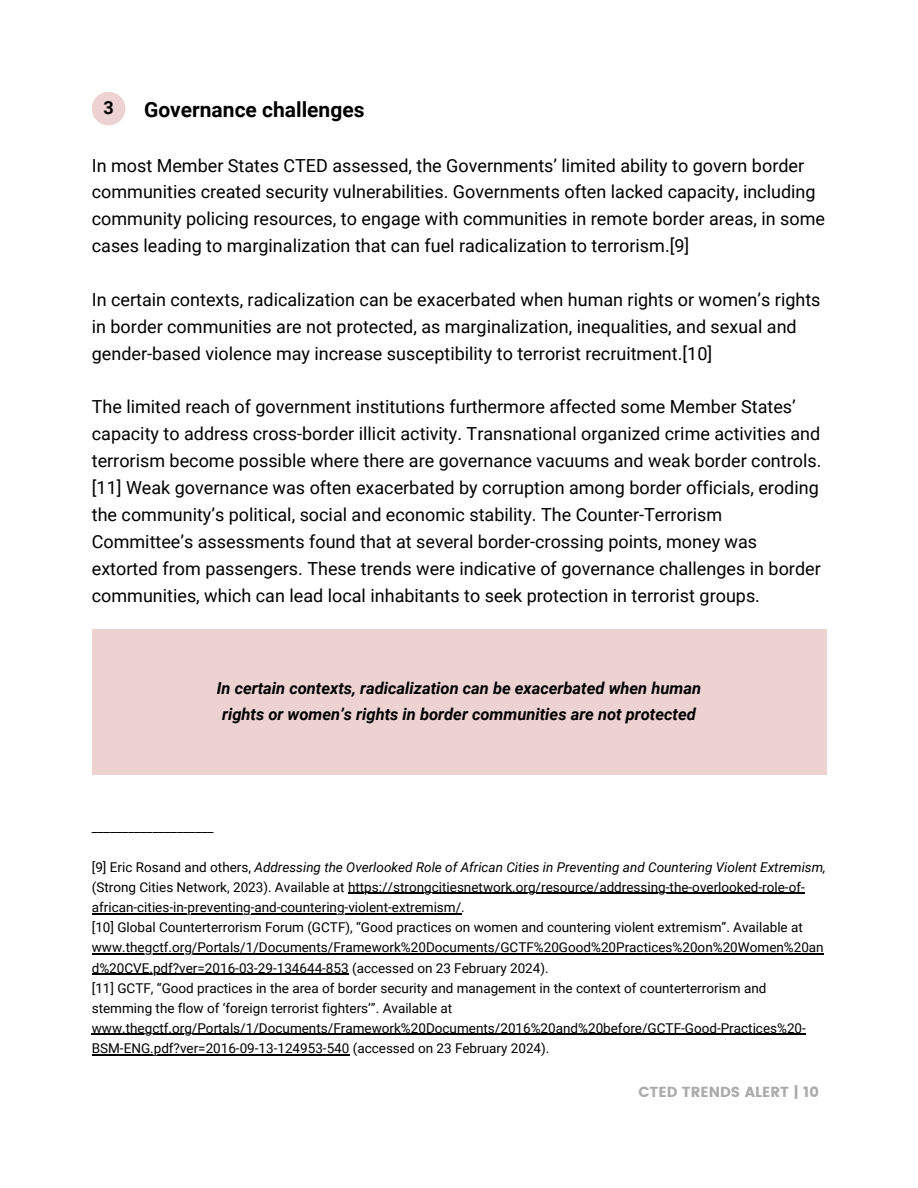
<style>
.page{position:relative;width:918px;height:1188px;background:#fff}
.page>*{position:absolute;margin:0;border:0;box-sizing:border-box;transform-origin:0 0}
.t1{font:700 21px "Roboto";color:#000}
.t2{font:18px/26.8px "Roboto";color:#000}
.t3{font:700 18px "Roboto";color:#000}
.t4{font:italic 700 16.5px/25.8px "Roboto";color:#000;text-align:center}
.t5{font:14.55px "Poppins";color:#ababab}
.t6{font:13.5px/20.1px "Roboto";color:#000}
.s1{font-style:italic}
</style>
<div class="page">
<hr style="left:348px;top:893px;width:457px;height:1px;background:#000">
<hr style="left:92px;top:913px;width:369px;height:1px;background:#000">
<hr style="left:92px;top:953px;width:732px;height:1px;background:#000">
<hr style="left:92px;top:973px;width:257px;height:2px;background:#000">
<hr style="left:92px;top:1034px;width:714px;height:1px;background:#000">
<hr style="left:92px;top:1054px;width:257px;height:1px;background:#000">
<div style="left:92px;top:92px;width:33px;height:33px;background:#edd2d2;border-radius:50%"></div>
<div style="left:92px;top:629px;width:734px;height:145px;background:#edd2d2"></div>
<p class="t1" style="left:144px;top:97px;width:222px">Governance challenges</p>
<p class="t2" style="left:92px;top:152px;width:735px">In most Member States CTED assessed, the Governments’ limited ability to govern border communities created security vulnerabilities. Governments often lacked capacity, including community policing resources, to engage with communities in remote border areas, in some cases leading to marginalization that can fuel radicalization to terrorism.[9]</p>
<p class="t2" style="left:92px;top:286px;width:730px">In certain contexts, radicalization can be exacerbated when human rights or women’s rights in border communities are not protected, as marginalization, inequalities, and sexual and gender-based violence may increase susceptibility to terrorist recruitment.[10]</p>
<p class="t2" style="left:92px;top:394px;width:731px">The limited reach of government institutions furthermore affected some Member States’ capacity to address cross-border illicit activity. Transnational organized crime activities and terrorism become possible where there are governance vacuums and weak border controls. [11] Weak governance was often exacerbated by corruption among border officials, eroding the community’s political, social and economic stability. The Counter-Terrorism Committee’s assessments found that at several border-crossing points, money was extorted from passengers. These trends were indicative of governance challenges in border communities, which can lead local inhabitants to seek protection in terrorist groups.</p>
<p class="t3" style="left:103px;top:98px;width:12px">3</p>
<p class="t4" style="left:217px;top:675px;width:486px">In certain contexts, radicalization can be exacerbated when human rights or women’s rights in border communities are not protected</p>
<p class="t6" style="left:92px;top:817px;width:123px">____________________</p>
<p class="t6" style="left:92px;top:857px;width:736px">[9] Eric Rosand and others, <span class="s1">Addressing the Overlooked Role of African Cities in Preventing and Countering Violent Extremism, </span>(Strong Cities Network, 2023). Available at https://strongcitiesnetwork.org/resource/addressing-the-overlooked-role-of&shy;african-cities-in-preventing-and-countering-violent-extremism/.<br>[10] Global Counterterrorism Forum (GCTF), “Good practices on women and countering violent extremism”. Available at www.thegctf.org/Portals/1/Documents/Framework%20Documents/GCTF%20Good%20Practices%20on%20Women%20an d%20CVE.pdf?ver=2016-03-29-134644-853 (accessed on 23 February 2024).<br>[11] GCTF, “Good practices in the area of border security and management in the context of counterterrorism and stemming the flow of ‘foreign terrorist fighters’”. Available at www.thegctf.org/Portals/1/Documents/Framework%20Documents/2016%20and%20before/GCTF-Good-Practices%20- BSM-ENG.pdf?ver=2016-09-13-124953-540 (accessed on 23 February 2024).</p>
<p class="t5" style="left:638px;top:1083px;width:182px">CTED TRENDS ALERT | 10</p>
</div>
